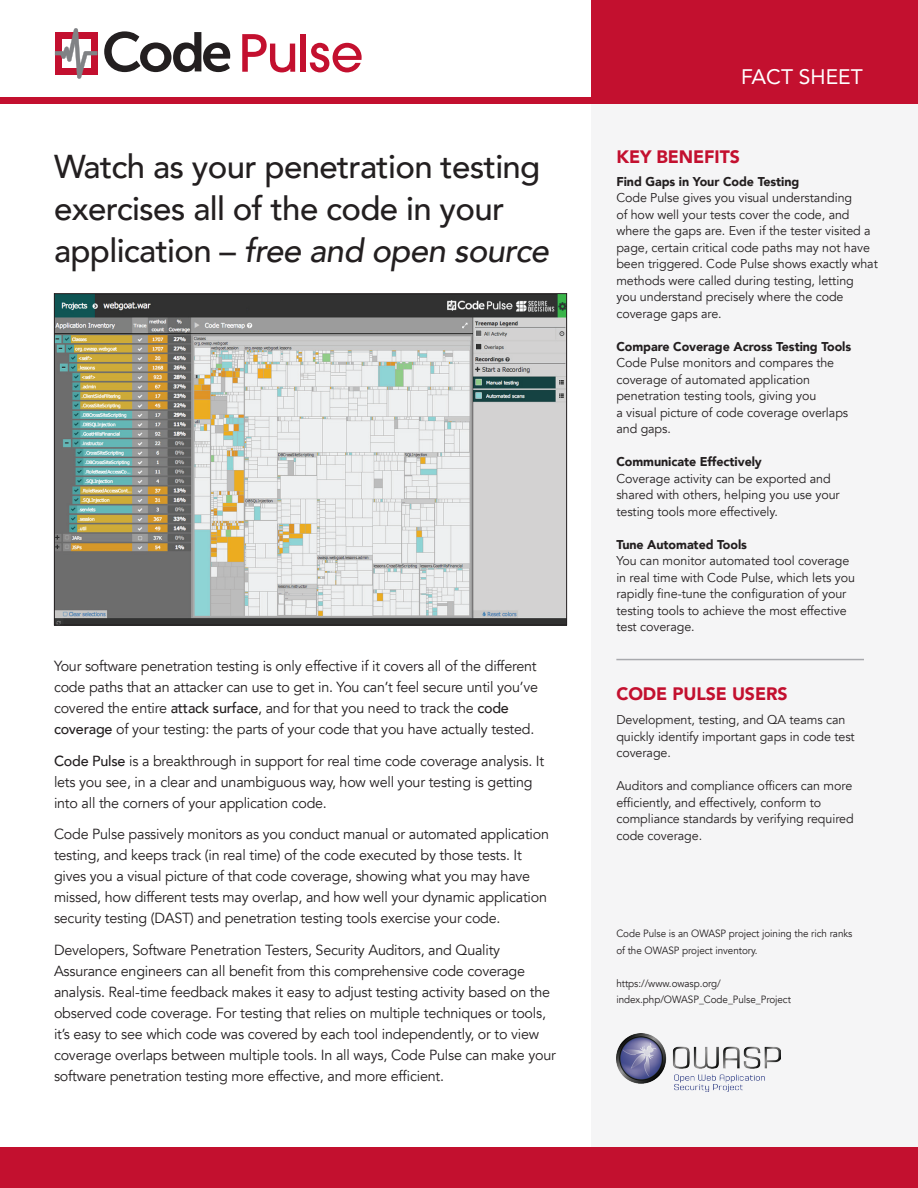
<style>
.page{position:relative;width:918px;height:1188px;background:#fff}
.page>*{position:absolute;margin:0;border:0;box-sizing:border-box;transform-origin:0 0}
.t1{font:500 33px/42px "Avenir";letter-spacing:-.02em;color:#231f20}
.t2{font:21px "Avenir";color:#fff}
.t3{font:900 18px "Avenir";letter-spacing:-.005em;color:#c3102f}
.t4{font:14.7px/21px "Avenir";letter-spacing:-.015em;color:#231f20}
.t5{font:12.75px/16.5px "Avenir";letter-spacing:-.005em;color:#231f20}
.t6{font:900 12.75px "Avenir";letter-spacing:-.005em;color:#231f20}
.t7{font:10.5px/16.5px "Avenir";letter-spacing:-.005em;color:#231f20;scale:.94 1}
.s1{font-style:italic}
.s2{font-weight:500}
</style>
<div class="page">
<div style="left:591px;top:100px;width:327px;height:1060px;background:#f5f5f6"></div>
<div style="left:591px;top:0;width:327px;height:100px;background:#c3102f"></div>
<div style="left:0;top:97px;width:918px;height:6px;background:#c3102f"></div>
<div style="left:0;top:1148px;width:918px;height:40px;background:#c3102f"></div>
<img style="left:56px;top:295px;width:509px;height:328px">
<hr style="left:616px;top:659px;width:248px;height:1px;background:#a8a9ad">
<img style="left:617px;top:1034px;width:164px;height:58px">
<svg style="left:104px;top:31px;width:126px;height:41px"></svg>
<svg style="left:242px;top:34px;width:53px;height:38px"></svg>
<div style="left:300px;top:34px;width:5px;height:38px;background:#c3102f"></div>
<svg style="left:310px;top:43px;width:52px;height:29px"></svg>
<svg style="left:55px;top:28px;width:42px;height:51px"></svg>
<h2 class="t2" style="left:741px;top:60px;width:123px">FACT SHEET</h2>
<h1 class="t1" style="left:54px;top:144px;width:496px">Watch as your penetration testing exercises all of the code in your application – <span class="s1">free and open source</span></h1>
<p class="t3" style="left:616px;top:142px;width:125px">KEY BENEFITS</p>
<p class="t6" style="left:616px;top:170px;width:185px">Find Gaps in Your Code Testing</p>
<p class="t5" style="left:616px;top:190px;width:263px">Code Pulse gives you visual understanding<br>of how well your tests cover the code, and where the gaps are. Even if the tester visited a page, certain critical code paths may not have been triggered. Code Pulse shows exactly what methods were called during testing, letting<br>you understand precisely where the code coverage gaps are.</p>
<p class="t6" style="left:616px;top:335px;width:236px">Compare Coverage Across Testing Tools</p>
<p class="t5" style="left:616px;top:355px;width:233px">Code Pulse monitors and compares the coverage of automated application penetration testing tools, giving you<br>a visual picture of code coverage overlaps and gaps.</p>
<p class="t6" style="left:616px;top:451px;width:147px">Communicate Effectively</p>
<p class="t5" style="left:616px;top:470px;width:225px">Coverage activity can be exported and shared with others, helping you use your testing tools more effectively.</p>
<p class="t6" style="left:616px;top:533px;width:132px">Tune Automated Tools</p>
<p class="t5" style="left:616px;top:553px;width:240px">You can monitor automated tool coverage in real time with Code Pulse, which lets you rapidly fine-tune the configuration of your testing tools to achieve the most effective test coverage.</p>
<p class="t4" style="left:54px;top:656px;width:486px">Your software penetration testing is only effective if it covers all of the different code paths that an attacker can use to get in. You can’t feel secure until you’ve covered the entire <span class="s2">attack surface</span>, and for that you need to track the <span class="s2">code coverage</span> of your testing: the parts of your code that you have actually tested.</p>
<p class="t4" style="left:54px;top:751px;width:492px"><span class="s2">Code Pulse</span> is a breakthrough in support for real time code coverage analysis. It lets you see, in a clear and unambiguous way, how well your testing is getting into all the corners of your application code.</p>
<p class="t4" style="left:54px;top:824px;width:497px">Code Pulse passively monitors as you conduct manual or automated application testing, and keeps track (in real time) of the code executed by those tests. It gives you a visual picture of that code coverage, showing what you may have missed, how different tests may overlap, and how well your dynamic application security testing (DAST) and penetration testing tools exercise your code.</p>
<p class="t4" style="left:54px;top:940px;width:503px">Developers, Software Penetration Testers, Security Auditors, and Quality Assurance engineers can all benefit from this comprehensive code coverage analysis. Real-time feedback makes it easy to adjust testing activity based on the observed code coverage. For testing that relies on multiple techniques or tools, it’s easy to see which code was covered by each tool independently, or to view coverage overlaps between multiple tools. In all ways, Code Pulse can make your software penetration testing more effective, and more efficient.</p>
<p class="t3" style="left:616px;top:678px;width:173px">CODE PULSE USERS</p>
<p class="t5" style="left:616px;top:712px;width:240px">Development, testing, and QA teams can quickly identify important gaps in code test coverage.</p>
<p class="t5" style="left:616px;top:778px;width:239px">Auditors and compliance officers can more efficiently, and effectively, conform to compliance standards by verifying required code coverage.</p>
<p class="t7" style="left:616px;top:926px;width:253px">Code Pulse is an OWASP project joining the rich ranks of the OWASP project inventory.</p>
<p class="t7" style="left:616px;top:975px;width:187px">https://www.owasp.org/ index.php/OWASP_Code_Pulse_Project</p>
</div>
